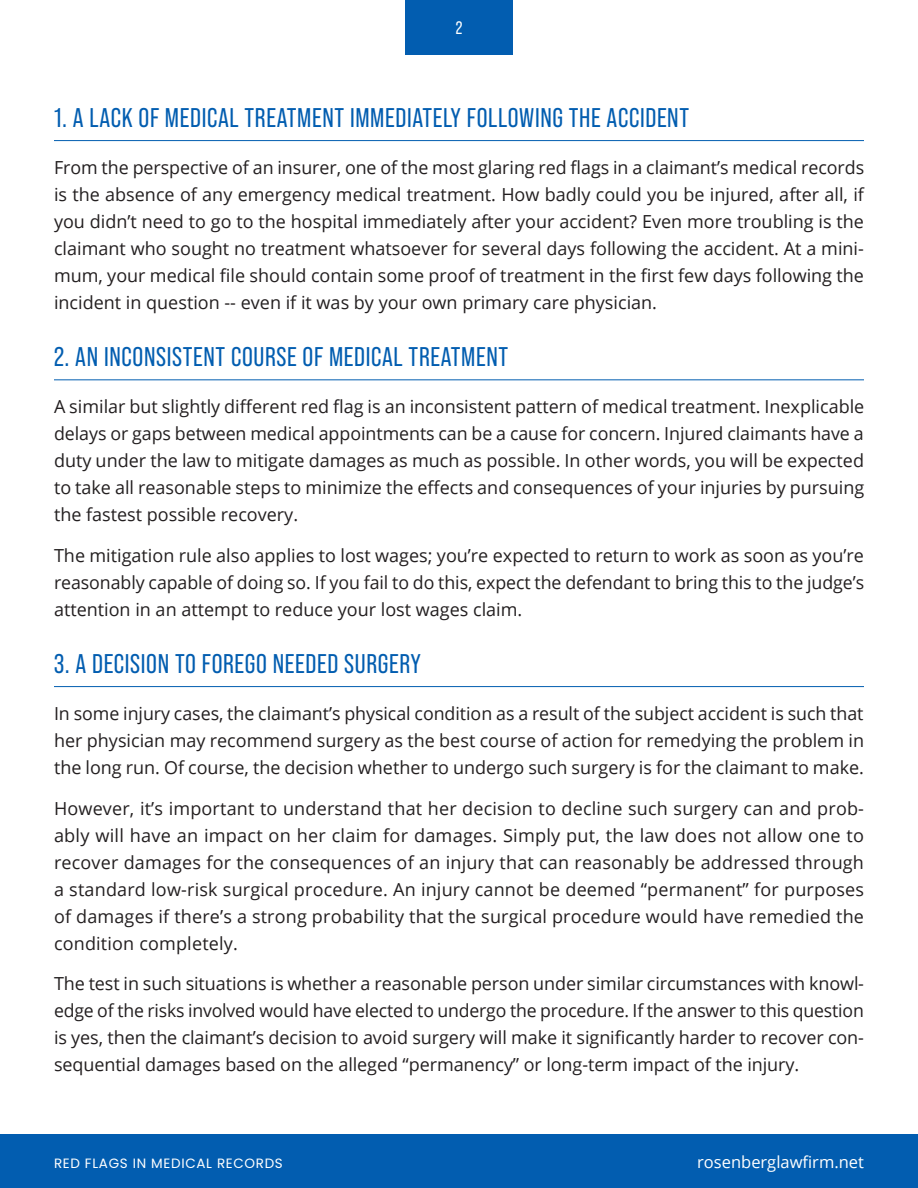
<style>
.page{position:relative;width:918px;height:1188px;background:#fff}
.page>*{position:absolute;margin:0;border:0;box-sizing:border-box;transform-origin:0 0}
.H1_-_Heading_1{font:27px "Bebas Neue Pro";letter-spacing:.025em;color:#025db0}
.P1_1_-_Basic_Paragra{font:18px/27px "Open Sans";color:#231f20;text-align:justify}
.t1{font:18px "Bebas Neue Pro";color:#fff}
.t2{font:16.5px "Open Sans";color:#fff}
.t3{font:13.5px "Poppins";letter-spacing:.05em;color:#fff}
</style>
<div class="page">
<div style="left:405px;top:0;width:108px;height:54px;background:#025db0"></div>
<div style="left:0;top:1134px;width:918px;height:54px;background:#025db0"></div>
<hr style="left:54px;top:140px;width:810px;height:1px;background:#025db0">
<hr style="left:54px;top:380px;width:810px;height:1px;background:#025db0">
<hr style="left:54px;top:686px;width:810px;height:1px;background:#025db0">
<p class="t1" style="left:456px;top:18px;width:8px">2</p>
<p class="H1_-_Heading_1" style="left:54px;top:102px;width:637px">1. A LACK OF MEDICAL TREATMENT IMMEDIATELY FOLLOWING THE ACCIDENT</p>
<p class="P1_1_-_Basic_Paragra" style="left:54px;top:154px;width:812px">From the perspective of an insurer, one of the most glaring red flags in a claimant’s medical records is the absence of any emergency medical treatment. How badly could you be injured, after all, if you didn’t need to go to the hospital immediately after your accident? Even more troubling is the claimant who sought no treatment whatsoever for several days following the accident. At a mini&shy;mum, your medical file should contain some proof of treatment in the first few days following the incident in question -- even if it was by your own primary care physician.</p>
<p class="H1_-_Heading_1" style="left:54px;top:342px;width:456px">2. AN INCONSISTENT COURSE OF MEDICAL TREATMENT</p>
<p class="P1_1_-_Basic_Paragra" style="left:54px;top:393px;width:812px">A similar but slightly different red flag is an inconsistent pattern of medical treatment. Inexplicable delays or gaps between medical appointments can be a cause for concern. Injured claimants have a duty under the law to mitigate damages as much as possible. In other words, you will be expected to take all reasonable steps to minimize the effects and consequences of your injuries by pursuing the fastest possible recovery.</p>
<p class="P1_1_-_Basic_Paragra" style="left:54px;top:541px;width:812px">The mitigation rule also applies to lost wages; you’re expected to return to work as soon as you’re reasonably capable of doing so. If you fail to do this, expect the defendant to bring this to the judge’s attention in an attempt to reduce your lost wages claim.</p>
<p class="H1_-_Heading_1" style="left:54px;top:648px;width:369px">3. A DECISION TO FOREGO NEEDED SURGERY</p>
<p class="P1_1_-_Basic_Paragra" style="left:54px;top:700px;width:812px">In some injury cases, the claimant’s physical condition as a result of the subject accident is such that her physician may recommend surgery as the best course of action for remedying the problem in the long run. Of course, the decision whether to undergo such surgery is for the claimant to make.</p>
<p class="P1_1_-_Basic_Paragra" style="left:54px;top:794px;width:812px">However, it’s important to understand that her decision to decline such surgery can and prob&shy;ably will have an impact on her claim for damages. Simply put, the law does not allow one to recover damages for the consequences of an injury that can reasonably be addressed through a standard low-risk surgical procedure. An injury cannot be deemed “permanent” for purposes of damages if there’s a strong probability that the surgical procedure would have remedied the condition completely.</p>
<p class="P1_1_-_Basic_Paragra" style="left:54px;top:970px;width:812px">The test in such situations is whether a reasonable person under similar circumstances with knowl&shy;edge of the risks involved would have elected to undergo the procedure. If the answer to this question is yes, then the claimant’s decision to avoid surgery will make it significantly harder to recover con&shy;sequential damages based on the alleged “permanency” or long-term impact of the injury.</p>
<p class="t3" style="left:54px;top:1156px;width:230px">RED FLAGS IN MEDICAL RECORDS</p>
<p class="t2" style="left:697px;top:1151px;width:168px">rosenberglawfirm.net</p>
</div>
